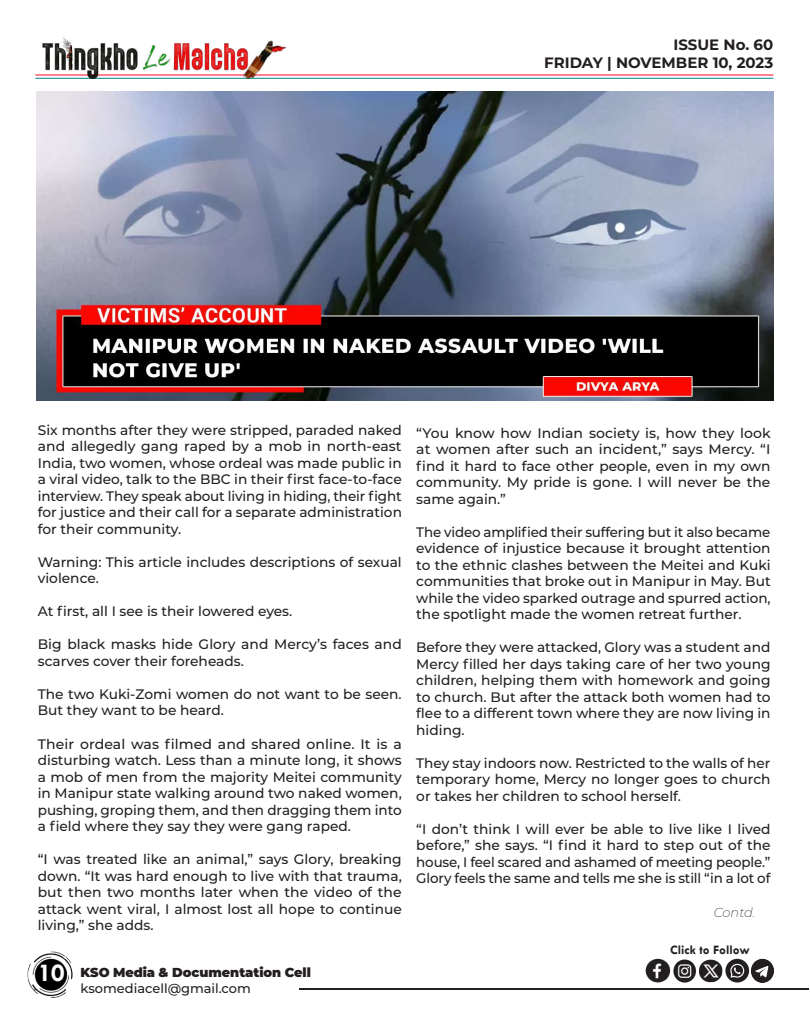
<style>
.page{position:relative;width:810px;height:1013px;background:#fff}
.page>*{position:absolute;margin:0;border:0;box-sizing:border-box;transform-origin:0 0}
.t1{font:700 26px "Tw Cen";color:#fff}
.t2{font:700 15px/18px "Montserrat";color:#231f20;text-align:right}
.t3{font:500 13.8px/16.5px "Montserrat";color:#231f20;text-align:justify}
.t4{font:900 13px "Montserrat";letter-spacing:-.005em;color:#231f20}
.t5{font:500 13px "Montserrat";color:#231f20}
.t6{font:700 13px "Tw Cen";color:#231f20}
.t7{font:italic 200 13px "Montserrat";letter-spacing:-.01em;color:#231f20}
</style>
<div class="page">
<hr style="left:299px;top:988px;width:509px;height:1px;background:#231f20">
<img style="left:27px;top:951px;width:46px;height:47px">
<hr style="left:35px;top:74px;width:738px;height:1px;background:#ff002d">
<hr style="left:35px;top:78px;width:738px;height:1px;background:#00848b">
<img style="left:35px;top:37px;width:254px;height:42px">
<img style="left:645px;top:958px;width:129px;height:25px">
<img style="left:36px;top:91px;width:738px;height:310px">
<p class="t2" style="left:544px;top:35px;width:231px">ISSUE No. 60<br>FRIDAY | NOVEMBER 10, 2023</p>
<p class="t3" style="left:38px;top:421px;width:366px">Six months after they were stripped, paraded naked and allegedly gang raped by a mob in north-east India, two women, whose ordeal was made public in a viral video, talk to the BBC in their first face-to-face interview. They speak about living in hiding, their fight for justice and their call for a separate administration for their community.</p>
<p class="t3" style="left:38px;top:553px;width:365px">Warning: This article includes descriptions of sexual violence.</p>
<p class="t3" style="left:38px;top:602px;width:256px">At first, all I see is their lowered eyes.</p>
<p class="t3" style="left:38px;top:635px;width:366px">Big black masks hide Glory and Mercy’s faces and scarves cover their foreheads.</p>
<p class="t3" style="left:38px;top:685px;width:365px">The two Kuki-Zomi women do not want to be seen.<br>But they want to be heard.</p>
<p class="t3" style="left:38px;top:734px;width:366px">Their ordeal was filmed and shared online. It is a disturbing watch. Less than a minute long, it shows a mob of men from the majority Meitei community in Manipur state walking around two naked women, pushing, groping them, and then dragging them into a field where they say they were gang raped.</p>
<p class="t3" style="left:38px;top:850px;width:366px">“I was treated like an animal,” says Glory, breaking down. “It was hard enough to live with that trauma, but then two months later when the video of the attack went viral, I almost lost all hope to continue living,” she adds.</p>
<h1 class="t1" style="left:38px;top:957px;width:28px">10</h1>
<p class="t4" style="left:81px;top:962px;width:232px">KSO Media &amp; Documentation Cell</p>
<p class="t5" style="left:81px;top:978px;width:172px">ksomediacell@gmail.com</p>
<p class="t3" style="left:416px;top:424px;width:356px">“You know how Indian society is, how they look at women after such an incident,” says Mercy. “I find it hard to face other people, even in my own community. My pride is gone. I will never be the same again.”</p>
<p class="t3" style="left:416px;top:523px;width:356px">The video amplified their suffering but it also became evidence of injustice because it brought attention to the ethnic clashes between the Meitei and Kuki communities that broke out in Manipur in May. But while the video sparked outrage and spurred action, the spotlight made the women retreat further.</p>
<p class="t3" style="left:416px;top:638px;width:356px">Before they were attacked, Glory was a student and Mercy filled her days taking care of her two young children, helping them with homework and going to church. But after the attack both women had to flee to a different town where they are now living in hiding.</p>
<p class="t3" style="left:416px;top:754px;width:356px">They stay indoors now. Restricted to the walls of her temporary home, Mercy no longer goes to church or takes her children to school herself.</p>
<p class="t3" style="left:416px;top:820px;width:356px">“I don’t think I will ever be able to live like I lived before,” she says. “I find it hard to step out of the house, I feel scared and ashamed of meeting people.” Glory feels the same and tells me she is still “in a lot of</p>
<p class="t7" style="left:714px;top:903px;width:43px">Contd.</p>
<p class="t6" style="left:670px;top:942px;width:81px">Click to Follow</p>
</div>
